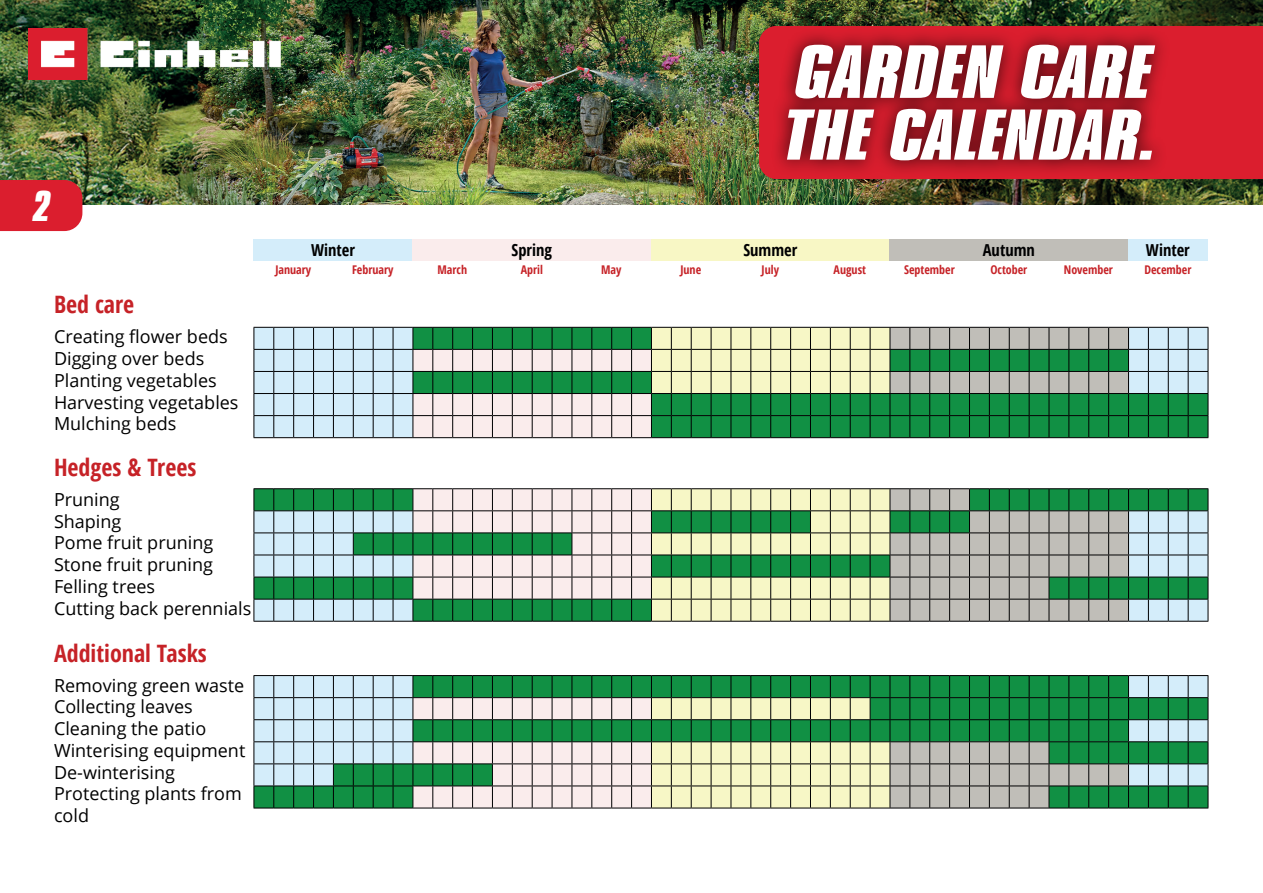
<style>
.page{position:relative;width:1263px;height:893px;background:#fff}
.page>*{position:absolute;margin:0;border:0;box-sizing:border-box;transform-origin:0 0}
.t1{font:italic 700 79.2px "Compacta Pro";color:#fff;scale:1.2 1}
.t2{font:italic 700 78.75px "Compacta Pro";color:#fff;scale:1.2 1}
.t3{font:italic 700 78.3px "Compacta Pro";color:#fff;scale:1.2 1}
.t4{font:italic 700 75.15px "Compacta Pro";color:#fff;scale:1.2 1}
.t5{font:italic 700 45px "Compacta Pro";color:#fff}
.t6{font:700 condensed 24px "Open Sans";color:#c62227}
.t7{font:18px/21.8px "Open Sans";color:#000001}
.t8{font:700 condensed 16.5px "Open Sans";color:#000001}
.t9{font:700 condensed 16.5px "Open Sans";color:#000}
.t10{font:700 condensed 12px "Open Sans";color:#c62227}
</style>
<div class="page">
<img style="left:0;top:0;width:1263px;height:205px">
<img style="left:28px;top:28px;width:266px;height:52px">
<div style="left:765px;top:23px;width:425px;height:158px;background:#000001;opacity:.75"></div>
<svg style="left:254px;top:327px;width:955px;height:111px;background:#84b293"></svg>
<div style="left:254px;top:239px;width:159px;height:22px;background:#d4edfa"></div>
<div style="left:413px;top:239px;width:238px;height:22px;background:#faecec"></div>
<div style="left:651px;top:239px;width:239px;height:22px;background:#f8f7c5"></div>
<div style="left:890px;top:239px;width:238px;height:22px;background:#c0beb8"></div>
<div style="left:1128px;top:239px;width:80px;height:22px;background:#d4edfa"></div>
<svg style="left:254px;top:488px;width:955px;height:134px;background:#94b69b"></svg>
<svg style="left:254px;top:675px;width:955px;height:134px;background:#7eaf8d"></svg>
<div style="left:0;top:180px;width:82px;height:51px;background:#db1e2e"></div>
<div style="left:759px;top:26px;width:504px;height:153px;background:#db1e2e"></div>
<div style="left:770px;top:28px;width:402px;height:150px;background:#000001;opacity:.75"></div>
<h3 class="t5" style="left:33px;top:182px;width:19px">2</h3>
<h3 class="t6" style="left:54px;top:288px;width:82px">Bed care</h3>
<p class="t7" style="left:54px;top:325px;width:186px">Creating flower beds<br>Digging over beds<br>Planting vegetables<br>Harvesting vegetables<br>Mulching beds</p>
<h3 class="t6" style="left:54px;top:450px;width:144px">Hedges &amp; Trees</h3>
<p class="t7" style="left:54px;top:488px;width:199px">Pruning<br>Shaping<br>Pome fruit pruning<br>Stone fruit pruning<br>Felling trees<br>Cutting back perennials</p>
<h3 class="t6" style="left:54px;top:636px;width:154px">Additional Tasks</h3>
<p class="t7" style="left:54px;top:674px;width:193px">Removing green waste<br>Collecting leaves<br>Cleaning the patio<br>Winterising equipment<br>De-winterising<br>Protecting plants from cold</p>
<h1 class="t1" style="left:900px;top:26px;width:226px">T PFLEGE</h1>
<h2 class="t2" style="left:795px;top:30px;width:299px">GARDEN CARE</h2>
<h3 class="t4" style="left:783px;top:95px;width:313px">THE CALENDAR.</h3>
<h3 class="t3" style="left:783px;top:95px;width:327px">DER KALENDER.</h3>
<p class="t9" style="left:311px;top:239px;width:45px">Winter</p>
<p class="t8" style="left:512px;top:239px;width:42px">Spring</p>
<p class="t8" style="left:743px;top:239px;width:55px">Summer</p>
<p class="t8" style="left:983px;top:239px;width:54px">Autumn</p>
<p class="t8" style="left:1146px;top:239px;width:45px">Winter</p>
<p class="t10" style="left:275px;top:262px;width:37px">January</p>
<p class="t10" style="left:352px;top:262px;width:43px">February</p>
<p class="t10" style="left:437px;top:262px;width:31px">March</p>
<p class="t10" style="left:521px;top:262px;width:24px">April</p>
<p class="t10" style="left:601px;top:262px;width:22px">May</p>
<p class="t10" style="left:680px;top:262px;width:22px">June</p>
<p class="t10" style="left:762px;top:262px;width:19px">July</p>
<p class="t10" style="left:834px;top:262px;width:34px">August</p>
<p class="t10" style="left:904px;top:262px;width:52px">September</p>
<p class="t10" style="left:990px;top:262px;width:38px">October</p>
<p class="t10" style="left:1064px;top:262px;width:51px">November</p>
<p class="t10" style="left:1144px;top:262px;width:49px">December</p>
</div>
